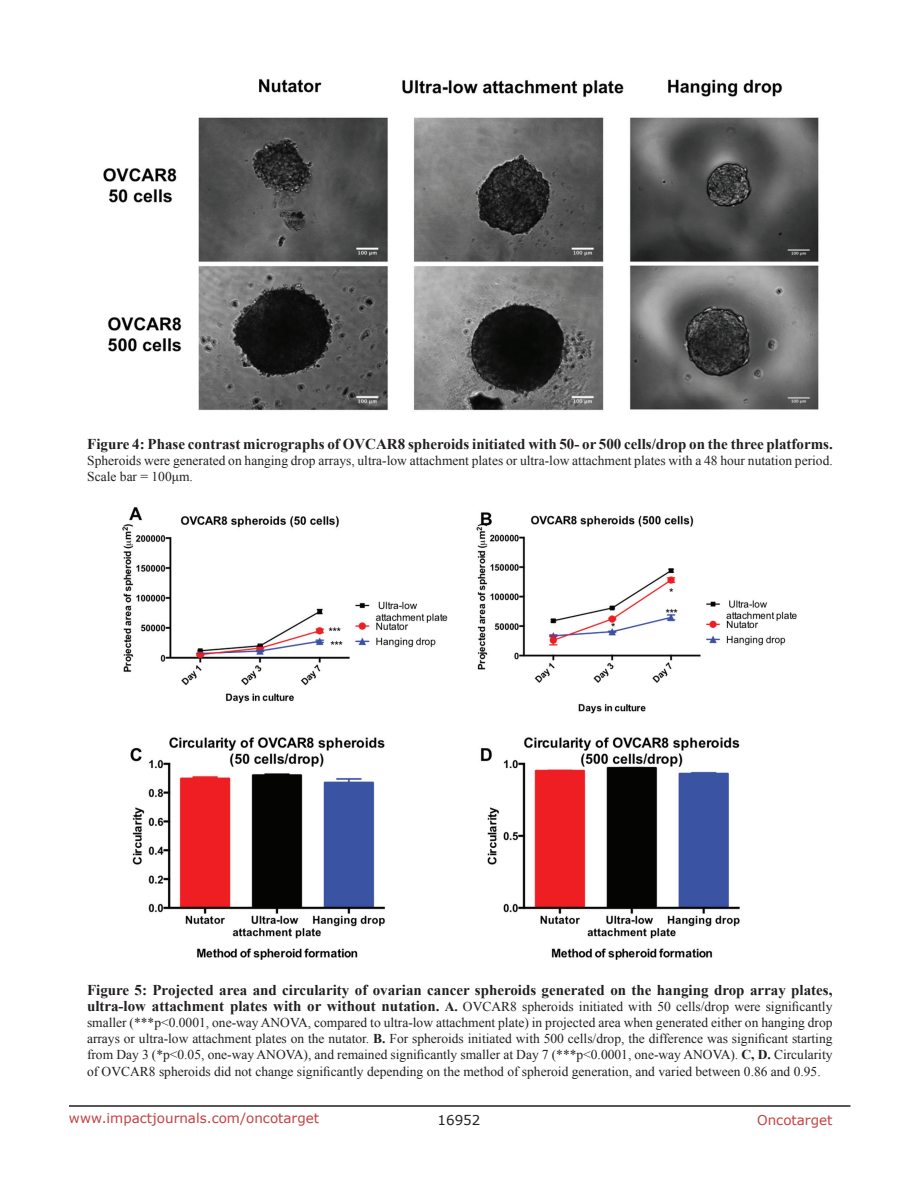
<style>
.page{position:relative;width:918px;height:1188px;background:#fff}
.page>*{position:absolute;margin:0;border:0;box-sizing:border-box;transform-origin:0 0}
.t1{font:700 15px "Times New Roman";color:#231f20}
.t2{font:13.5px/16.2px "Times New Roman";color:#231f20}
.t3{font:13.5px "Verdana";color:#c24141}
.t4{font:13.5px "Verdana";color:#231f20}
.s1{font-weight:700;font-size:15px}
.s2{font-weight:700}
</style>
<div class="page">
<hr style="left:69px;top:1105px;width:781px;height:2px;background:#231f20">
<img style="left:103px;top:79px;width:716px;height:332px">
<img style="left:122px;top:507px;width:675px;height:453px">
<p class="t1" style="left:87px;top:434px;width:747px">Figure 4: Phase contrast micrographs of OVCAR8 spheroids initiated with 50- or 500 cells/drop on the three platforms.</p>
<p class="t2" style="left:87px;top:452px;width:747px">Spheroids were generated on hanging drop arrays, ultra-low attachment plates or ultra-low attachment plates with a 48 hour nutation period.<br>Scale bar = 100μm.</p>
<p class="t1" style="left:87px;top:979px;width:747px">Figure 5: Projected area and circularity of ovarian cancer spheroids generated on the hanging drop array plates,</p>
<p class="t2" style="left:87px;top:998px;width:747px;text-align:justify"><span class="s1">ultra-low attachment plates with or without nutation.</span> <span class="s2">A.</span> OVCAR8 spheroids initiated with 50 cells/drop were significantly smaller (***p&lt;0.0001, one-way ANOVA, compared to ultra-low attachment plate) in projected area when generated either on hanging drop arrays or ultra-low attachment plates on the nutator. <span class="s2">B.</span> For spheroids initiated with 500 cells/drop, the difference was significant starting from Day 3 (*p&lt;0.05, one-way ANOVA), and remained significantly smaller at Day 7 (***p&lt;0.0001, one-way ANOVA). <span class="s2">C, D.</span> Circularity of OVCAR8 spheroids did not change significantly depending on the method of spheroid generation, and varied between 0.86 and 0.95.</p>
<p class="t3" style="left:69px;top:1109px;width:252px">www.impactjournals.com/oncotarget</p>
<p class="t4" style="left:438px;top:1111px;width:44px">16952</p>
<p class="t3" style="left:757px;top:1111px;width:77px">Oncotarget</p>
</div>
